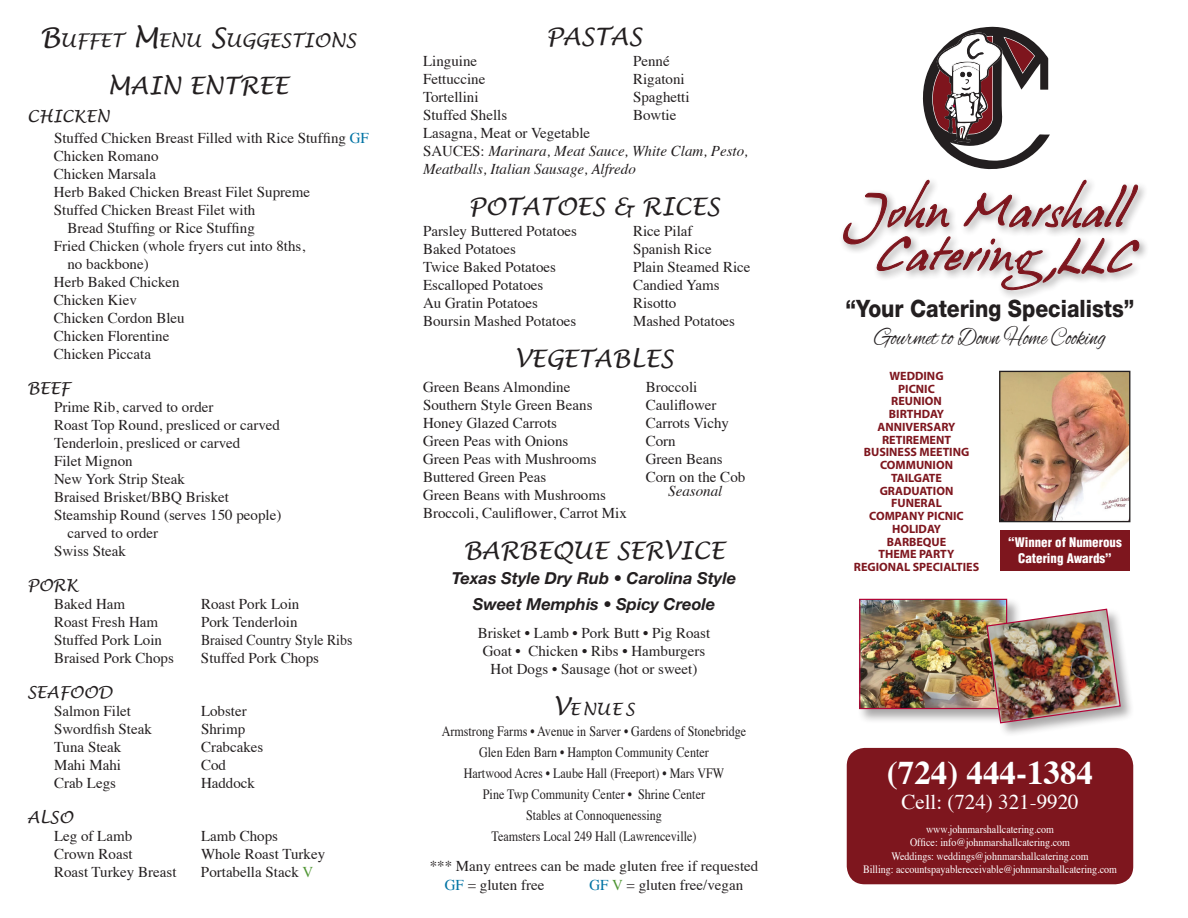
<style>
.page{position:relative;width:1188px;height:918px;background:#fff}
.page>*{position:absolute;margin:0;border:0;box-sizing:border-box;transform-origin:0 0}
.t1{font:700 33px "Times";color:#fff}
.t2{font:25.5px "Alex Brush";color:#231f20;scale:.8 1}
.t3{font:italic 24px "Lucida Handwriting";color:#231f20}
.t4{font:800 24px "Helvetica Neue";color:#231f20;scale:.88 1}
.t5{font:21px "Times";color:#fff}
.t6{font:italic 18.9px "Lucida Handwriting";color:#231f20}
.t7{font:italic 16.8px "Lucida Handwriting";color:#231f20}
.t8{font:italic 700 16.5px/25.5px "Helvetica Neue";color:#231f20;text-align:center}
.t9{font:italic 16.5px "Lucida Handwriting";color:#231f20}
.t10{font:15px/18px "Times";color:#231f20;text-align:center}
.t11{font:italic 15px/18px "Times";color:#231f20}
.t12{font:15px "Times";color:#231f20;scale:.92 1}
.t13{font:14.25px/21px "Times";color:#231f20;text-align:center;scale:.85 1}
.t14{font:900 condensed 12.9px/15.5px "Helvetica";color:#fff;text-align:center}
.t15{font:700 12.15px/12.8px "Myriad";color:#7e161e;text-align:center}
.t16{font:11.25px/13.5px "Times";color:#fff;text-align:center;scale:.89 1}
.s1{font-size:27px}
.s2{color:#0073a4}
.s3{color:#509634}
.s4{font-style:normal}
.s5{font-size:24px}
</style>
<div class="page">
<div style="left:847px;top:748px;width:286px;height:136px;background:#7e161e;border-radius:18px"></div>
<img style="left:1001px;top:373px;width:127px;height:147px">
<div style="left:999px;top:371px;width:131px;height:151px;border:1px solid #231f20"></div>
<div style="left:1000px;top:530px;width:130px;height:40px;background:#7e161e"></div>
<svg style="left:842px;top:179px;width:299px;height:113px"></svg>
<div style="left:858px;top:597px;width:164px;height:127px;background:#231f20;opacity:.39"></div>
<img style="left:861px;top:601px;width:144px;height:106px">
<div style="left:859px;top:599px;width:148px;height:110px;border:1px solid #b30437"></div>
<div style="left:985px;top:608px;width:150px;height:130px;background:#231f20;opacity:.39"></div>
<img style="left:986px;top:608px;width:136px;height:116px">
<svg style="left:922px;top:26px;width:128px;height:144px"></svg>
<p class="t6" style="left:40px;top:29px;width:317px"><span class="s1">B</span>UFFET <span class="s1">M</span>ENU <span class="s1">S</span>UGGESTIONS</p>
<h3 class="t3" style="left:108px;top:71px;width:19px">MAIN</h3>
<h3 class="t3" style="left:189px;top:71px;width:18px">ENTREE</h3>
<p class="t9" style="left:27px;top:107px;width:72px">CHICKEN</p>
<p class="t10" style="left:54px;top:128px;width:316px">Stuffed Chicken Breast Filled with Rice Stuffing <span class="s2">GF</span></p>
<p class="t10" style="left:54px;top:146px;width:106px">Chicken Romano</p>
<p class="t10" style="left:54px;top:164px;width:104px">Chicken Marsala</p>
<p class="t10" style="left:54px;top:182px;width:258px">Herb Baked Chicken Breast Filet Supreme</p>
<p class="t10" style="left:54px;top:200px;width:203px">Stuffed Chicken Breast Filet with</p>
<p class="t10" style="left:67px;top:218px;width:189px">Bread Stuffing or Rice Stuffing</p>
<p class="t10" style="left:54px;top:236px;width:253px">Fried Chicken (whole fryers cut into 8ths,</p>
<p class="t10" style="left:67px;top:254px;width:83px">no backbone)</p>
<p class="t10" style="left:54px;top:272px;width:127px">Herb Baked Chicken</p>
<p class="t10" style="left:54px;top:290px;width:84px">Chicken Kiev</p>
<p class="t10" style="left:54px;top:308px;width:132px">Chicken Cordon Bleu</p>
<p class="t10" style="left:54px;top:326px;width:117px">Chicken Florentine</p>
<p class="t10" style="left:54px;top:344px;width:99px">Chicken Piccata</p>
<p class="t9" style="left:27px;top:378px;width:45px">BEEF</p>
<p class="t10" style="left:54px;top:397px;width:161px">Prime Rib, carved to order</p>
<p class="t10" style="left:54px;top:415px;width:228px">Roast Top Round, presliced or carved</p>
<p class="t10" style="left:54px;top:433px;width:188px">Tenderloin, presliced or carved</p>
<p class="t10" style="left:54px;top:451px;width:80px">Filet Mignon</p>
<p class="t10" style="left:54px;top:469px;width:132px">New York Strip Steak</p>
<p class="t10" style="left:54px;top:487px;width:177px">Braised Brisket/BBQ Brisket</p>
<p class="t10" style="left:54px;top:505px;width:229px">Steamship Round (serves 150 people)</p>
<p class="t10" style="left:68px;top:523px;width:92px">carved to order</p>
<p class="t10" style="left:54px;top:541px;width:74px">Swiss Steak</p>
<p class="t9" style="left:27px;top:575px;width:14px">POR</p>
<p class="t9" style="left:66px;top:575px;width:14px">K</p>
<p class="t10" style="left:54px;top:594px;width:73px">Baked Ham</p>
<p class="t10" style="left:201px;top:594px;width:100px">Roast Pork Loin</p>
<p class="t10" style="left:54px;top:612px;width:106px">Roast Fresh Ham</p>
<p class="t10" style="left:201px;top:612px;width:98px">Pork Tenderloin</p>
<p class="t10" style="left:54px;top:630px;width:110px">Stuffed Pork Loin</p>
<p class="t12" style="left:201px;top:626px;width:166px">Braised Country Style Ribs</p>
<p class="t10" style="left:54px;top:648px;width:121px">Braised Pork Chops</p>
<p class="t10" style="left:201px;top:648px;width:120px">Stuffed Pork Chops</p>
<p class="t9" style="left:27px;top:682px;width:12px">SEA</p>
<p class="t9" style="left:59px;top:682px;width:25px">FOOD</p>
<p class="t10" style="left:54px;top:700px;width:79px">Salmon Filet</p>
<p class="t10" style="left:201px;top:700px;width:47px">Lobster</p>
<p class="t10" style="left:54px;top:718px;width:99px">Swordfish Steak</p>
<p class="t10" style="left:201px;top:718px;width:46px">Shrimp</p>
<p class="t10" style="left:54px;top:736px;width:69px">Tuna Steak</p>
<p class="t10" style="left:201px;top:736px;width:64px">Crabcakes</p>
<p class="t10" style="left:54px;top:754px;width:69px">Mahi Mahi</p>
<p class="t10" style="left:201px;top:754px;width:27px">Cod</p>
<p class="t10" style="left:54px;top:772px;width:64px">Crab Legs</p>
<p class="t10" style="left:201px;top:772px;width:56px">Haddock</p>
<p class="t9" style="left:27px;top:807px;width:13px">ALSO</p>
<p class="t10" style="left:54px;top:825px;width:80px">Leg of Lamb</p>
<p class="t10" style="left:201px;top:825px;width:79px">Lamb Chops</p>
<p class="t10" style="left:54px;top:843px;width:80px">Crown Roast</p>
<p class="t10" style="left:201px;top:843px;width:126px">Whole Roast Turkey</p>
<p class="t10" style="left:54px;top:861px;width:124px">Roast Turkey Breast</p>
<p class="t10" style="left:201px;top:861px;width:114px">Portabella Stack <span class="s3">V</span></p>
<h3 class="t3" style="left:546px;top:22px;width:17px">PASTAS</h3>
<p class="t10" style="left:423px;top:51px;width:56px">Linguine</p>
<p class="t10" style="left:633px;top:51px;width:38px">Penné</p>
<p class="t10" style="left:423px;top:69px;width:64px">Fettuccine</p>
<p class="t10" style="left:633px;top:69px;width:53px">Rigatoni</p>
<p class="t10" style="left:423px;top:87px;width:57px">Tortellini</p>
<p class="t10" style="left:633px;top:87px;width:58px">Spaghetti</p>
<p class="t10" style="left:423px;top:105px;width:86px">Stuffed Shells</p>
<p class="t10" style="left:633px;top:105px;width:45px">Bowtie</p>
<p class="t11" style="left:423px;top:123px;width:326px"><span class="s4">Lasagna, Meat or Vegetable<br>SAUCES:</span> Marinara, Meat Sauce, White Clam, Pesto,<br>Meatballs, Italian Sausage, Alfredo</p>
<h3 class="t3" style="left:469px;top:192px;width:18px">POTATOES</h3>
<h3 class="t3" style="left:613px;top:192px;width:46px">&amp; RICES</h3>
<p class="t10" style="left:423px;top:220px;width:156px">Parsley Buttered Potatoes</p>
<p class="t10" style="left:633px;top:220px;width:61px">Rice Pilaf</p>
<p class="t10" style="left:423px;top:238px;width:94px">Baked Potatoes</p>
<p class="t10" style="left:633px;top:238px;width:80px">Spanish Rice</p>
<p class="t10" style="left:423px;top:256px;width:135px">Twice Baked Potatoes</p>
<p class="t10" style="left:633px;top:256px;width:119px">Plain Steamed Rice</p>
<p class="t10" style="left:423px;top:274px;width:122px">Escalloped Potatoes</p>
<p class="t10" style="left:633px;top:274px;width:88px">Candied Yams</p>
<p class="t10" style="left:423px;top:292px;width:116px">Au Gratin Potatoes</p>
<p class="t10" style="left:633px;top:292px;width:45px">Risotto</p>
<p class="t10" style="left:423px;top:310px;width:155px">Boursin Mashed Potatoes</p>
<p class="t10" style="left:633px;top:310px;width:104px">Mashed Potatoes</p>
<h3 class="t3" style="left:515px;top:344px;width:65px">VEGETA</h3>
<h3 class="t3" style="left:612px;top:344px;width:33px">BLES</h3>
<p class="t10" style="left:423px;top:377px;width:149px">Green Beans Almondine</p>
<p class="t10" style="left:646px;top:377px;width:53px">Broccoli</p>
<p class="t10" style="left:423px;top:395px;width:171px">Southern Style Green Beans</p>
<p class="t10" style="left:646px;top:395px;width:72px">Cauliflower</p>
<p class="t10" style="left:423px;top:413px;width:136px">Honey Glazed Carrots</p>
<p class="t10" style="left:646px;top:413px;width:85px">Carrots Vichy</p>
<p class="t10" style="left:423px;top:431px;width:147px">Green Peas with Onions</p>
<p class="t10" style="left:646px;top:431px;width:31px">Corn</p>
<p class="t10" style="left:423px;top:449px;width:175px">Green Peas with Mushrooms</p>
<p class="t10" style="left:646px;top:449px;width:79px">Green Beans</p>
<p class="t10" style="left:423px;top:467px;width:125px">Buttered Green Peas</p>
<p class="t10" style="left:646px;top:467px;width:101px">Corn on the Cob</p>
<p class="t10" style="left:423px;top:485px;width:184px">Green Beans with Mushrooms</p>
<p class="t11" style="left:668px;top:481px;width:56px">Seasonal</p>
<p class="t10" style="left:423px;top:503px;width:205px">Broccoli, Cauliflower, Carrot Mix</p>
<h3 class="t3" style="left:463px;top:536px;width:263px">Barbeque Service</h3>
<p class="t8" style="left:452px;top:565px;width:286px">Texas Style Dry Rub • Carolina Style<br>Sweet Memphis • Spicy Creole</p>
<p class="t10" style="left:478px;top:623px;width:234px">Brisket • Lamb • Pork Butt • Pig Roast<br>Goat • Chicken • Ribs • Hamburgers<br>Hot Dogs • Sausage (hot or sweet)</p>
<p class="t7" style="left:553px;top:699px;width:82px"><span class="s5">V</span>ENUE S</p>
<p class="t13" style="left:442px;top:720px;width:360px">Armstrong Farms • Avenue in Sarver • Gardens of Stonebridge Glen Eden Barn • Hampton Community Center<br>Hartwood Acres • Laube Hall (Freeport) • Mars VFW<br>Pine Twp Community Center • Shrine Center<br>Stables at Connoquenessing<br>Teamsters Local 249 Hall (Lawrenceville)</p>
<p class="t10" style="left:445px;top:855px;width:315px;line-height:18.8px;text-align:left;text-indent:-15px">*** Many entrees can be made gluten free if requested<br><span class="s2">GF</span> = gluten free</p>
<p class="t10" style="left:589px;top:875px;width:155px"><span class="s2">GF</span> <span class="s3">V</span> = gluten free/vegan</p>
<h3 class="t4" style="left:846px;top:294px;width:330px">“Your Catering Specialists”</h3>
<h2 class="t2" style="left:874px;top:323px;width:291px">Gourmet to Down Home Cooking</h2>
<p class="t15" style="left:854px;top:370px;width:127px">WEDDING<br>PICNIC<br>REUNION<br>BIRTHDAY<br>ANNIVERSARY<br>RETIREMENT<br>BUSINESS MEETING<br>COMMUNION<br>TAILGATE<br>GRADUATION<br>FUNERAL<br>COMPANY PICNIC<br>HOLIDAY<br>BARBEQUE<br>THEME PARTY<br>REGIONAL SPECIALTIES</p>
<p class="t14" style="left:1008px;top:535px;width:115px">“Winner of Numerous<br>Catering Awards”</p>
<h1 class="t1" style="left:887px;top:741px;width:208px">(724) 444-1384</h1>
<h3 class="t5" style="left:901px;top:782px;width:179px">Cell: (724) 321-9920</h3>
<p class="t16" style="left:863px;top:822px;width:287px">www.johnmarshallcatering.com<br>Office: info@johnmarshallcatering.com<br>Weddings: weddings@johnmarshallcatering.com<br>Billing: accountspayablereceivable@johnmarshallcatering.com</p>
</div>
